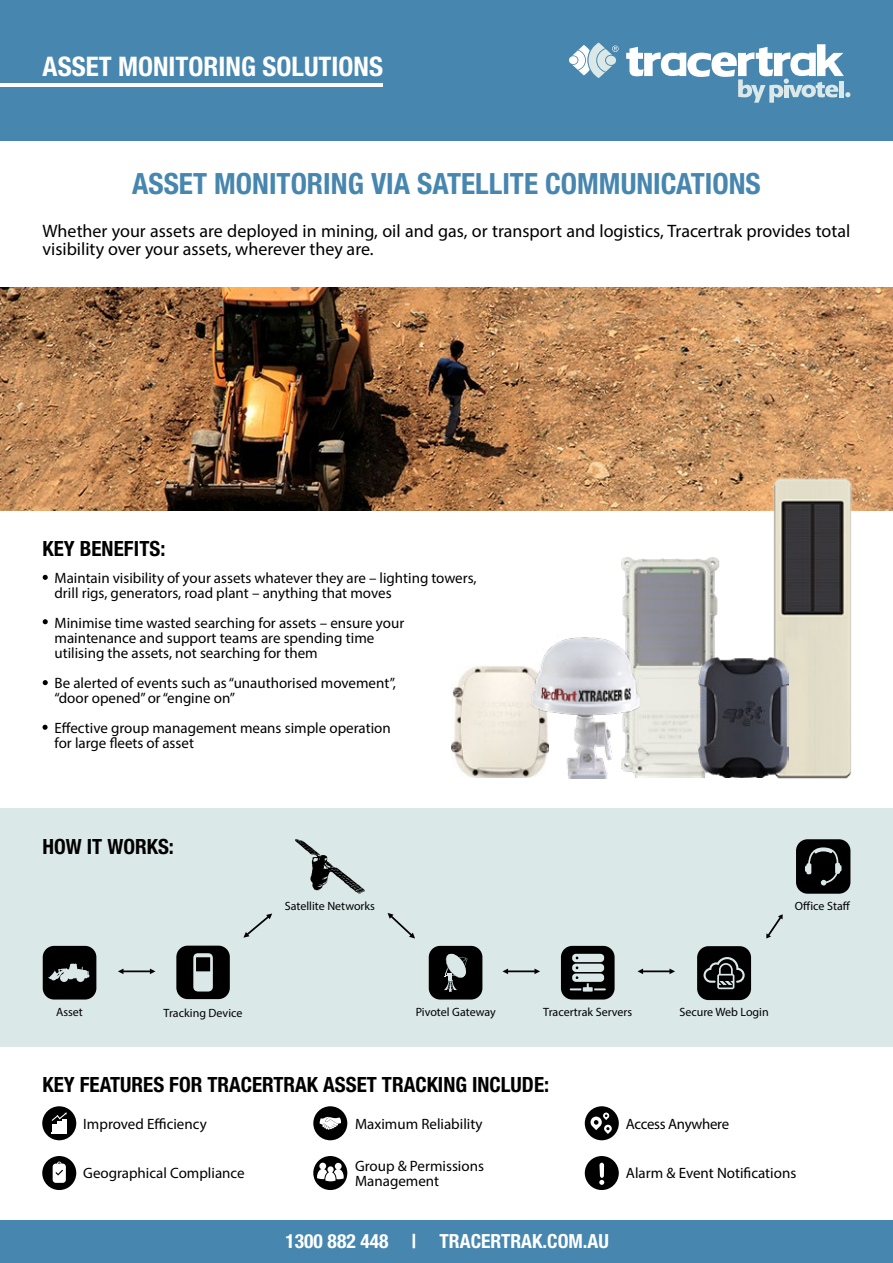
<style>
.page{position:relative;width:893px;height:1263px;background:#fff}
.page>*{position:absolute;margin:0;border:0;box-sizing:border-box;transform-origin:0 0}
.t1{font:700 condensed 29.25px "Helvetica Neue LT Std";color:#4686af}
.t2{font:700 condensed 27px "Helvetica Neue LT Std";color:#fff}
.t3{font:700 condensed 21px "Helvetica Neue LT Std";color:#000}
.t4{font:700 condensed 19.5px "Helvetica Neue LT Std";color:#fff}
.t5{font:18px/18px "Myriad Pro";color:#000}
.t6{font:15px/15px "Myriad Pro";color:#000}
.t7{font:15px "Myriad Pro";letter-spacing:-.02em;color:#000}
.t8{font:12px "Myriad Pro";color:#000}
</style>
<div class="page">
<div style="left:42px;top:1106px;width:34px;height:34px;background:#000;border-radius:17px"></div>
<div style="left:0;top:0;width:893px;height:141px;background:#4786af"></div>
<svg style="left:569px;top:43px;width:50px;height:35px"></svg>
<svg style="left:626px;top:44px;width:224px;height:59px"></svg>
<hr style="left:0;top:83px;width:383px;height:4px;background:#fff">
<img style="left:0;top:287px;width:893px;height:224px">
<div style="left:0;top:809px;width:893px;height:238px;background:#dbe8e8"></div>
<div style="left:0;top:1220px;width:893px;height:43px;background:#4786af"></div>
<div style="left:561px;top:946px;width:54px;height:53px;background:#000;border-radius:11px"></div>
<svg style="left:570px;top:954px;width:36px;height:37px"></svg>
<div style="left:429px;top:946px;width:53px;height:53px;background:#000;border-radius:11px"></div>
<div style="left:43px;top:946px;width:53px;height:53px;background:#000;border-radius:11px"></div>
<svg style="left:118px;top:968px;width:37px;height:6px"></svg>
<svg style="left:502px;top:968px;width:38px;height:6px"></svg>
<svg style="left:637px;top:968px;width:38px;height:6px"></svg>
<svg style="left:243px;top:913px;width:29px;height:25px"></svg>
<svg style="left:388px;top:913px;width:27px;height:25px"></svg>
<div style="left:796px;top:839px;width:54px;height:55px;background:#000;border-radius:12px"></div>
<svg style="left:805px;top:847px;width:36px;height:38px"></svg>
<svg style="left:766px;top:914px;width:17px;height:24px"></svg>
<div style="left:176px;top:946px;width:54px;height:53px;background:#000;border-radius:11px"></div>
<div style="left:697px;top:946px;width:54px;height:54px;background:#000;border-radius:11px"></div>
<svg style="left:703px;top:957px;width:42px;height:32px"></svg>
<svg style="left:444px;top:953px;width:23px;height:39px"></svg>
<svg style="left:295px;top:839px;width:70px;height:55px"></svg>
<div style="left:313px;top:1156px;width:34px;height:34px;background:#000;border-radius:50%"></div>
<svg style="left:319px;top:1162px;width:7px;height:7px"></svg>
<div style="left:335px;top:1163px;width:7px;height:7px;background:#fff;border-radius:50%"></div>
<svg style="left:317px;top:1165px;width:27px;height:17px"></svg>
<div style="left:42px;top:1156px;width:34px;height:34px;background:#000;border-radius:50%"></div>
<div style="left:53px;top:1163px;width:13px;height:20px;background:#fff;border-radius:3px"></div>
<svg style="left:55px;top:1161px;width:8px;height:14px"></svg>
<svg style="left:48px;top:963px;width:41px;height:19px"></svg>
<svg style="left:193px;top:953px;width:20px;height:38px"></svg>
<svg style="left:52px;top:1112px;width:15px;height:22px"></svg>
<div style="left:57px;top:1121px;width:5px;height:10px;background:#fff"></div>
<div style="left:62px;top:1119px;width:5px;height:12px;background:#fff"></div>
<img style="left:451px;top:665px;width:80px;height:112px">
<svg style="left:43px;top:575px;width:5px;height:5px"></svg>
<svg style="left:43px;top:619px;width:5px;height:5px"></svg>
<svg style="left:43px;top:680px;width:5px;height:5px"></svg>
<svg style="left:43px;top:725px;width:5px;height:5px"></svg>
<div style="left:313px;top:1106px;width:34px;height:34px;background:#000;border-radius:17px"></div>
<svg style="left:319px;top:1117px;width:22px;height:13px"></svg>
<div style="left:585px;top:1106px;width:34px;height:34px;background:#000;border-radius:50%"></div>
<svg style="left:590px;top:1112px;width:22px;height:22px"></svg>
<div style="left:585px;top:1156px;width:34px;height:34px;background:#000;border-radius:50%"></div>
<svg style="left:599px;top:1163px;width:5px;height:22px"></svg>
<img style="left:622px;top:557px;width:97px;height:220px">
<img style="left:531px;top:633px;width:111px;height:145px">
<img style="left:757px;top:464px;width:110px;height:315px">
<img style="left:698px;top:657px;width:91px;height:120px">
<h2 class="t2" style="left:43px;top:50px;width:342px">ASSET MONITORING SOLUTIONS</h2>
<h1 class="t1" style="left:132px;top:166px;width:630px">ASSET MONITORING VIA SATELLITE COMMUNICATIONS</h1>
<p class="t5" style="left:43px;top:222px;width:809px">Whether your assets are deployed in mining, oil and gas, or transport and logistics, Tracertrak provides total visibility over your assets, wherever they are.</p>
<h3 class="t3" style="left:43px;top:536px;width:124px">KEY BENEFITS:</h3>
<p class="t6" style="left:55px;top:570px;width:423px">Maintain visibility of your assets whatever they are – lighting towers, drill rigs, generators, road plant – anything that moves</p>
<p class="t6" style="left:55px;top:615px;width:351px">Minimise time wasted searching for assets – ensure your maintenance and support teams are spending time utilising the assets, not searching for them</p>
<p class="t6" style="left:55px;top:675px;width:343px">Be alerted of events such as “unauthorised movement”, “door opened” or “engine on”</p>
<p class="t6" style="left:55px;top:720px;width:338px">Effective group management means simple operation for large fleets of asset</p>
<h3 class="t3" style="left:43px;top:833px;width:133px">HOW IT WORKS:</h3>
<p class="t8" style="left:285px;top:899px;width:92px">Satellite Networks</p>
<p class="t8" style="left:795px;top:899px;width:57px">Office Staff</p>
<p class="t8" style="left:56px;top:1005px;width:28px">Asset</p>
<p class="t8" style="left:164px;top:1005px;width:80px">Tracking Device</p>
<p class="t8" style="left:416px;top:1005px;width:82px">Pivotel Gateway</p>
<p class="t8" style="left:543px;top:1005px;width:90px">Tracertrak Servers</p>
<p class="t8" style="left:679px;top:1005px;width:91px">Secure Web Login</p>
<h3 class="t3" style="left:43px;top:1072px;width:508px">KEY FEATURES FOR TRACERTRAK ASSET TRACKING INCLUDE:</h3>
<p class="t6" style="left:83px;top:1116px;width:125px">Improved Efficiency</p>
<p class="t6" style="left:355px;top:1116px;width:129px">Maximum Reliability</p>
<p class="t6" style="left:83px;top:1166px;width:163px">Geographical Compliance</p>
<p class="t6" style="left:355px;top:1158px;width:130px">Group &amp; Permissions<br>Management</p>
<h3 class="t4" style="left:285px;top:1229px;width:325px">1300 882 448 | TRACERTRAK.COM.AU</h3>
<p class="t7" style="left:626px;top:1115px;width:105px">Access Anywhere</p>
<p class="t6" style="left:626px;top:1166px;width:172px">Alarm &amp; Event Notifications</p>
</div>
